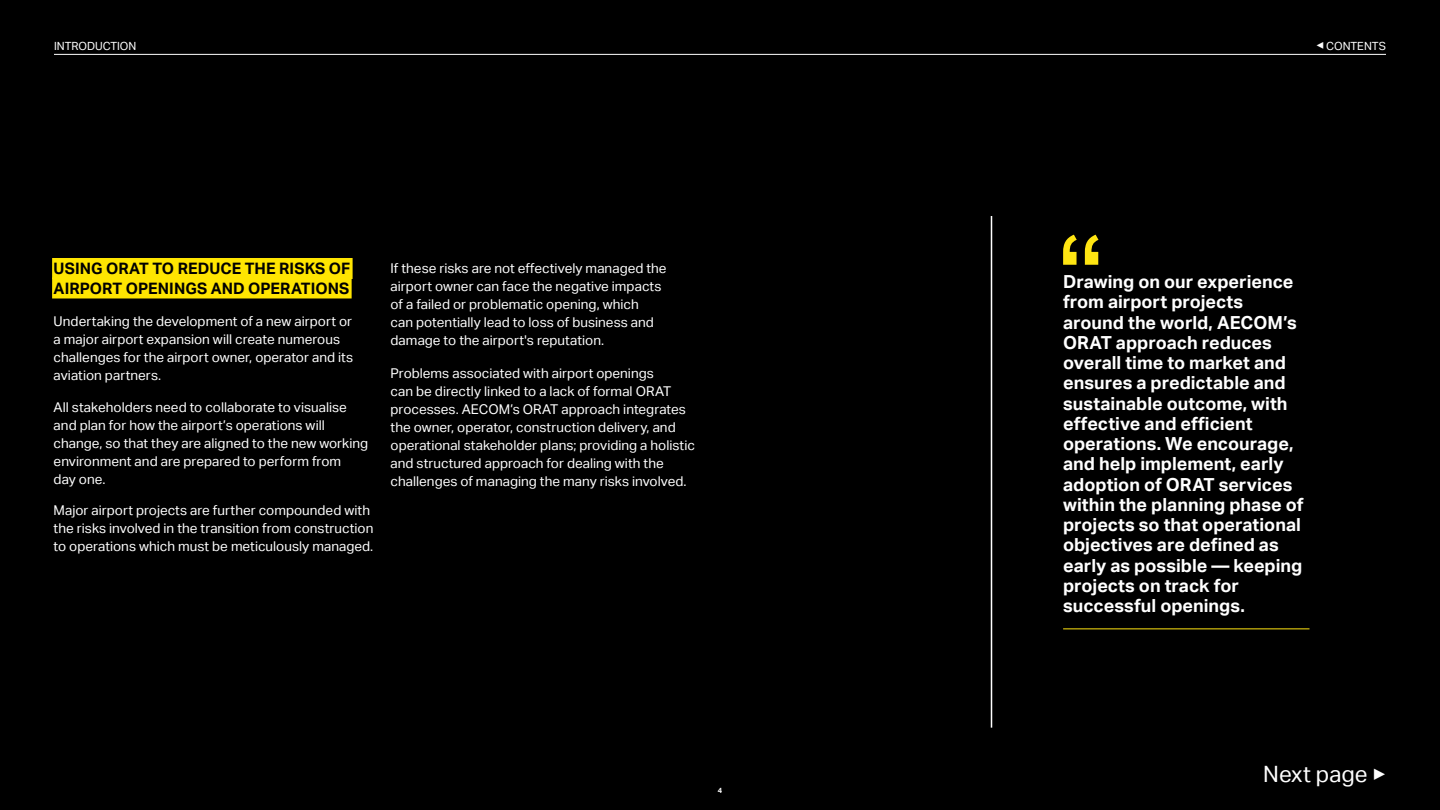
<style>
.page{position:relative;width:1440px;height:810px;background:#000}
.page>*{position:absolute;margin:0;border:0;box-sizing:border-box;transform-origin:0 0}
.t1{font:22.5px "AECOM Sans";color:#fff}
.t2{font:700 18px/20.2px "AECOM Sans";color:#fff}
.t3{font:700 15.75px/19.5px "AECOM Sans";letter-spacing:.005em;color:#000}
.t4{font:13.5px/18px "AECOM Sans";color:#fff}
.t5{font:11.25px "AECOM Sans";color:#fff}
.t6{font:700 7.5px "AECOM Sans";color:#fff}
.s1{font-size:13.5px}
</style>
<div class="page">
<div style="left:52px;top:258px;width:301px;height:21px;background:#ffe501"></div>
<div style="left:52px;top:277px;width:300px;height:21px;background:#ffe501"></div>
<hr style="left:1063px;top:628px;width:247px;height:1px;background:#ffe512">
<svg style="left:1063px;top:235px;width:35px;height:30px"></svg>
<hr style="left:991px;top:216px;width:1px;height:512px;background:#fff">
<hr style="left:54px;top:54px;width:1332px;height:1px;background:#fff">
<p class="t5" style="left:54px;top:41px;width:84px">INTRODUCTION</p>
<p class="t3" style="left:54px;top:260px;width:298px">USING ORAT TO REDUCE THE RISKS OF<br>AIRPORT OPENINGS AND OPERATIONS</p>
<p class="t4" style="left:54px;top:313px;width:301px">Undertaking the development of a new airport or a major airport expansion will create numerous challenges for the airport owner, operator and its aviation partners.</p>
<p class="t4" style="left:54px;top:399px;width:316px">All stakeholders need to collaborate to visualise and plan for how the airport’s operations will change, so that they are aligned to the new working environment and are prepared to perform from<br>day one.</p>
<p class="t4" style="left:54px;top:502px;width:321px">Major airport projects are further compounded with the risks involved in the transition from construction to operations which must be meticulously managed.</p>
<p class="t4" style="left:391px;top:259px;width:278px">If these risks are not effectively managed the airport owner can face the negative impacts of a failed or problematic opening, which<br>can potentially lead to loss of business and damage to the airport's reputation.</p>
<p class="t4" style="left:391px;top:365px;width:306px">Problems associated with airport openings<br>can be directly linked to a lack of formal ORAT processes. AECOM’s ORAT approach integrates the owner, operator, construction delivery, and operational stakeholder plans; providing a holistic and structured approach for dealing with the challenges of managing the many risks involved.</p>
<p class="t6" style="left:718px;top:787px;width:6px">4</p>
<p class="t5" style="left:1316px;top:41px;width:71px"><span class="s1">◀</span> CONTENTS</p>
<p class="t2" style="left:1063px;top:273px;width:242px">Drawing on our experience from airport projects around the world, AECOM’s<br>ORAT approach reduces overall time to market and ensures a predictable and sustainable outcome, with effective and efficient operations. We encourage, and help implement, early adoption of ORAT services within the planning phase of projects so that operational objectives are defined as early as possible — keeping projects on track for successful openings.</p>
<h1 class="t1" style="left:1263px;top:761px;width:124px">Next page ▶</h1>
</div>
